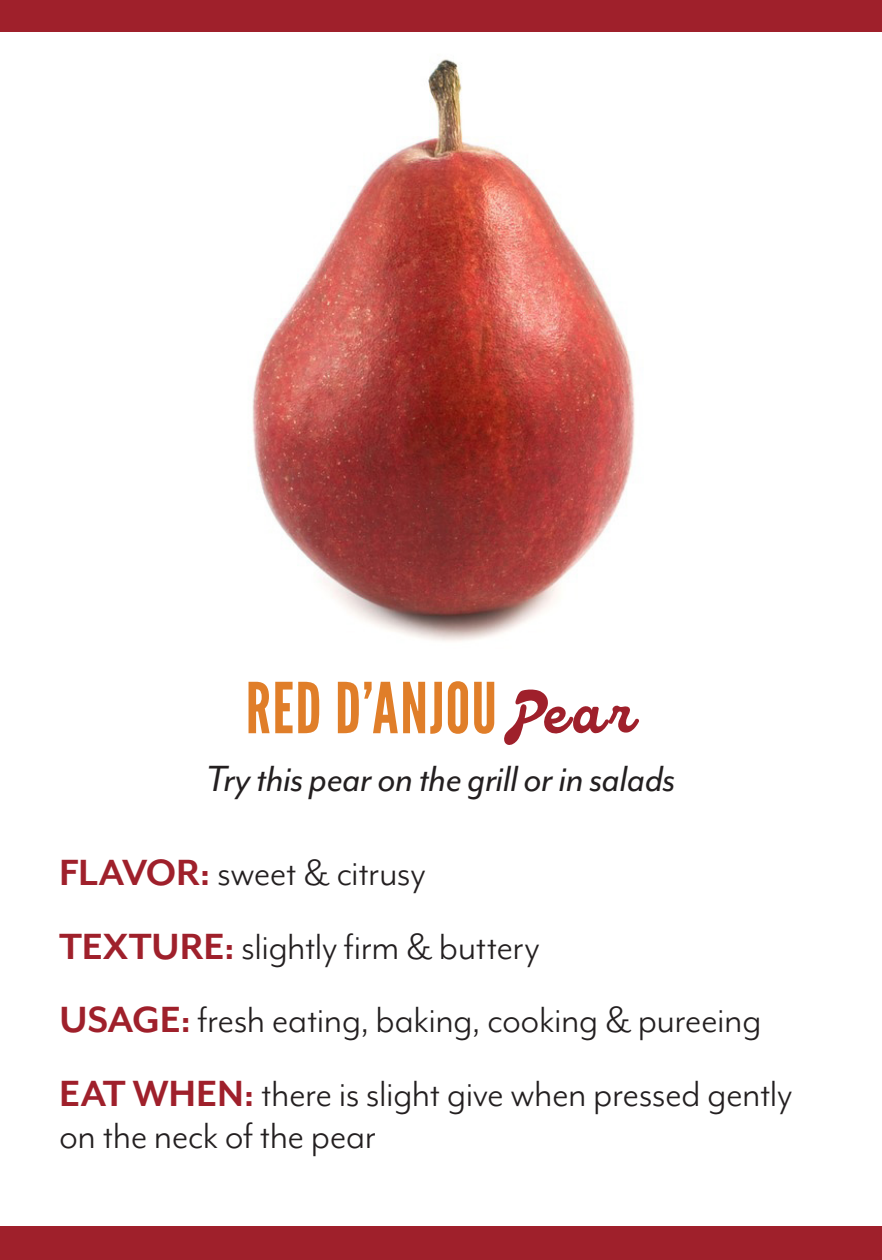
<style>
.page{position:relative;width:882px;height:1260px;background:#fff}
.page>*{position:absolute;margin:0;border:0;box-sizing:border-box;transform-origin:0 0}
.t1{font:70px "League Gothic";letter-spacing:.02em;color:#e07e29}
.t2{font:42px/42px "Mr Eaves Mod OT";letter-spacing:-.015em;color:#231f20}
.t3{font:italic 42px "Mr Eaves Mod OT";letter-spacing:-.01em;color:#231f20}
.s1{font-family:"BN Rendall Script Cursive";font-size:56px;color:#9f202b}
.s2{font-weight:700;color:#9f202b}
</style>
<div class="page">
<img style="left:252px;top:59px;width:383px;height:582px">
<div style="left:0;top:1227px;width:882px;height:33px;background:#9f202b"></div>
<div style="left:0;top:0;width:882px;height:32px;background:#9f202b"></div>
<p class="t1" style="left:246px;top:667px;width:392px">RED D’ANJOU <span class="s1">Pear</span></p>
<p class="t3" style="left:206px;top:756px;width:471px">Try this pear on the grill or in salads</p>
<p class="t2" style="left:59px;top:852px;width:368px"><span class="s2">FLAVOR:</span> sweet &amp; citrusy</p>
<p class="t2" style="left:59px;top:925px;width:482px"><span class="s2">TEXTURE:</span> slightly firm &amp; buttery</p>
<p class="t2" style="left:59px;top:999px;width:704px"><span class="s2">USAGE:</span> fresh eating, baking, cooking &amp; pureeing</p>
<p class="t2" style="left:59px;top:1072px;width:735px"><span class="s2">EAT WHEN:</span> there is slight give when pressed gently on the neck of the pear</p>
</div>
